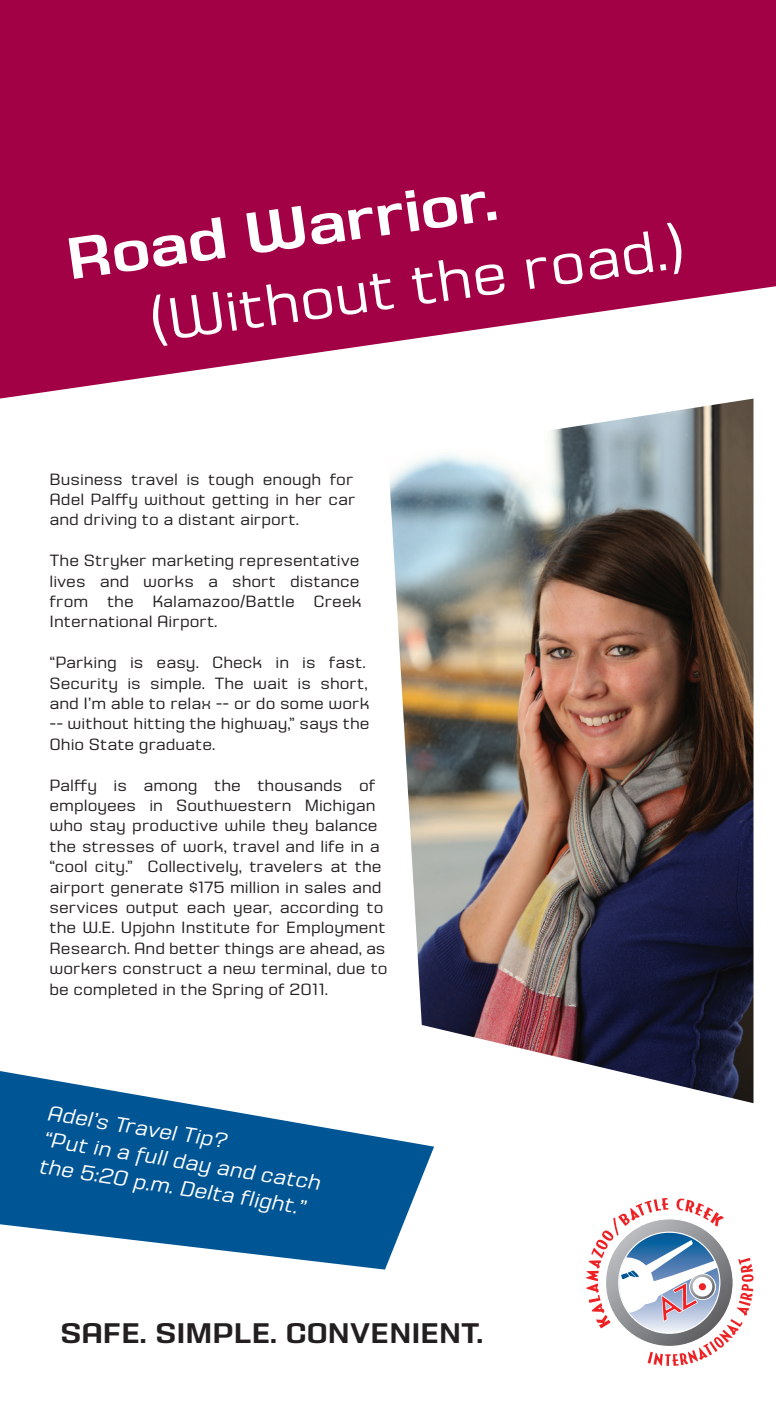
<style>
.page{position:relative;width:776px;height:1404px;background:#fff}
.page>*{position:absolute;margin:0;border:0;box-sizing:border-box;transform-origin:0 0}
.t1{font:300 61.2px "House Gothic HG23 Text";color:#fff}
.t2{font:700 61.2px "House Gothic HG23 Text";color:#fff}
.t3{font:700 29.6px "House Gothic HG23 Text";color:#231f20}
.t4{font:italic 22.2px/26.6px "House Gothic HG23 Text";color:#fff}
.t5{font:300 17px/20.4px "House Gothic HG23 Text";color:#231f20;text-align:justify}
</style>
<div class="page">
<img style="left:390px;top:399px;width:363px;height:704px">
<svg style="left:0;top:0;width:776px;height:399px;background:#af245f"></svg>
<svg style="left:586px;top:1198px;width:167px;height:168px"></svg>
<svg style="left:0;top:1071px;width:434px;height:199px;fill:#005595"></svg>
<h1 class="t2" style="left:62px;top:225px;width:435px;rotate:-8deg">ROAD WARRIOR.</h1>
<h1 class="t1" style="left:144px;top:290px;width:544px;rotate:-8deg">(Without the road.)</h1>
<p class="t5" style="left:50px;top:469px;width:307px">Business travel is tough enough for Adel Palffy without getting in her car and driving to a distant airport.</p>
<p class="t5" style="left:50px;top:550px;width:314px">The Stryker marketing representative lives and works a short distance from the Kalamazoo/Battle Creek International Airport.</p>
<p class="t5" style="left:50px;top:652px;width:322px;text-align:left">“Parking is easy. Check in is fast.<br>Security is simple. The wait is short, and I’m able to relax -- or do some work -- without hitting the highway,” says the Ohio State graduate.</p>
<p class="t5" style="left:50px;top:775px;width:340px;text-align:left">Palffy is among the thousands of employees in Southwestern Michigan who stay productive while they balance the stresses of work, travel and life in a “cool city.” Collectively, travelers at the airport generate $175 million in sales and services output each year, according to the W.E. Upjohn Institute for Employment Research. And better things are ahead, as workers construct a new terminal, due to be completed in the Spring of 2011.</p>
<h3 class="t4" style="left:50px;top:1100px;width:282px;rotate:9deg">Adel’s Travel Tip?<br>“Put in a full day and catch the 5:20 p.m. Delta fl ight.”</h3>
<h2 class="t3" style="left:60px;top:1317px;width:424px">SAFE. SIMPLE. CONVENIENT.</h2>
</div>
